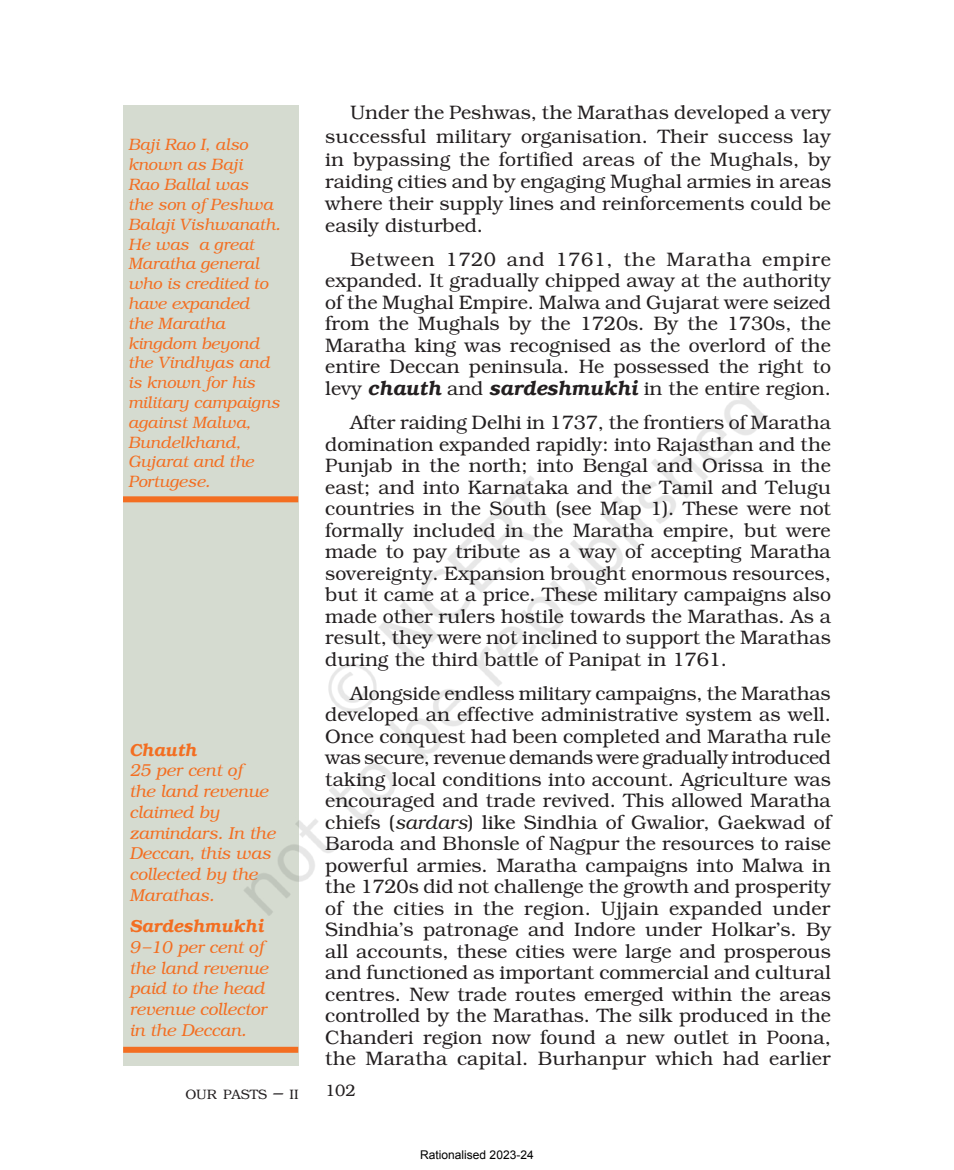
<style>
.page{position:relative;width:954px;height:1170px;background:#fff}
.page>*{position:absolute;margin:0;border:0;box-sizing:border-box;transform-origin:0 0}
.t1{font:300 19.5px/21.5px "Bookman";color:#231f20;text-align:justify}
.t2{font:italic 300 17.25px/20.7px "Bookman";color:#f36e21}
.t3{font:italic 600 17.25px "Bookman";color:#f36e21}
.t4{font:italic 300 16.5px/19.8px "Bookman";color:#f36e21}
.t5{font:300 16.5px "Bookman";color:#231f20}
.t6{font:300 13.65px "Bookman";color:#231f20}
.t7{font:12px "Arial";color:#000}
.s1{font-weight:600;font-style:italic}
.s2{font-style:italic}
.s3{font-size:19.5px}
</style>
<div class="page">
<div style="left:123px;top:105px;width:176px;height:961px;background:#d5dbd0"></div>
<img style="left:151px;top:314px;width:616px;height:632px">
<p class="t4" style="left:128px;top:135px;width:154px">Baji Rao I, also known as Baji<br>Rao Ballal was<br>the son of Peshwa<br>Balaji Vishwanath.<br>He was a great<br>Maratha general who is credited to have expanded<br>the Maratha kingdom beyond the Vindhyas and is known for his military campaigns against Malwa,<br>Bundelkhand,<br>Gujarat and the<br>Portugese.</p>
<p class="t3" style="left:129px;top:739px;width:69px">Chauth</p>
<p class="t2" style="left:129px;top:760px;width:147px">25 per cent of<br>the land revenue claimed by zamindars. In the<br>Deccan, this was collected by the<br>Marathas.</p>
<p class="t3" style="left:129px;top:916px;width:136px">Sardeshmukhi</p>
<p class="t2" style="left:129px;top:936px;width:140px">9–10 per cent of the land revenue paid to the head revenue collector in the Deccan.</p>
<p class="t1" style="left:325px;top:101px;width:507px;line-height:22.5px;text-indent:25px">Under the Peshwas, the Marathas developed a very successful military organisation. Their success lay in bypassing the fortified areas of the Mughals, by raiding cities and by engaging Mughal armies in areas where their supply lines and reinforcements could be easily disturbed.</p>
<p class="t1" style="left:325px;top:248px;width:507px;text-indent:25px">Between 1720 and 1761, the Maratha empire expanded. It gradually chipped away at the authority of the Mughal Empire. Malwa and Gujarat were seized from the Mughals by the 1720s. By the 1730s, the Maratha king was recognised as the overlord of the entire Deccan peninsula. He possessed the right to levy <span class="s1">chauth</span> and <span class="s1">sardeshmukhi</span> in the entire region.</p>
<p class="t1" style="left:325px;top:412px;width:507px;text-indent:25px">After raiding Delhi in 1737, the frontiers of Maratha domination expanded rapidly: into Rajasthan and the Punjab in the north; into Bengal and Orissa in the east; and into Karnataka and the Tamil and Telugu countries in the South (see Map 1). These were not formally included in the Maratha empire, but were made to pay tribute as a way of accepting Maratha sovereignty. Expansion brought enormous resources, but it came at a price. These military campaigns also made other rulers hostile towards the Marathas. As a result, they were not inclined to support the Marathas during the third battle of Panipat in 1761.</p>
<p class="t1" style="left:325px;top:682px;width:508px;text-indent:25px">Alongside endless military campaigns, the Marathas developed an effective administrative system as well.<br>Once conquest had been completed and Maratha rule was secure, revenue demands were gradually introduced taking local conditions into account. Agriculture was encouraged and trade revived. This allowed Maratha chiefs (<span class="s2">sardars</span>) like Sindhia of Gwalior, Gaekwad of Baroda and Bhonsle of Nagpur the resources to raise powerful armies. Maratha campaigns into Malwa in the 1720s did not challenge the growth and prosperity of the cities in the region. Ujjain expanded under Sindhia’s patronage and Indore under Holkar’s. By all accounts, these cities were large and prosperous and functioned as important commercial and cultural centres. New trade routes emerged within the areas controlled by the Marathas. The silk produced in the Chanderi region now found a new outlet in Poona, the Maratha capital. Burhanpur which had earlier</p>
<p class="t6" style="left:185px;top:1086px;width:115px">OUR PASTS <span class="s3">–</span> II</p>
<p class="t5" style="left:325px;top:1081px;width:32px">102</p>
<p class="t7" style="left:420px;top:1146px;width:115px">Rationalised 2023-24</p>
</div>
